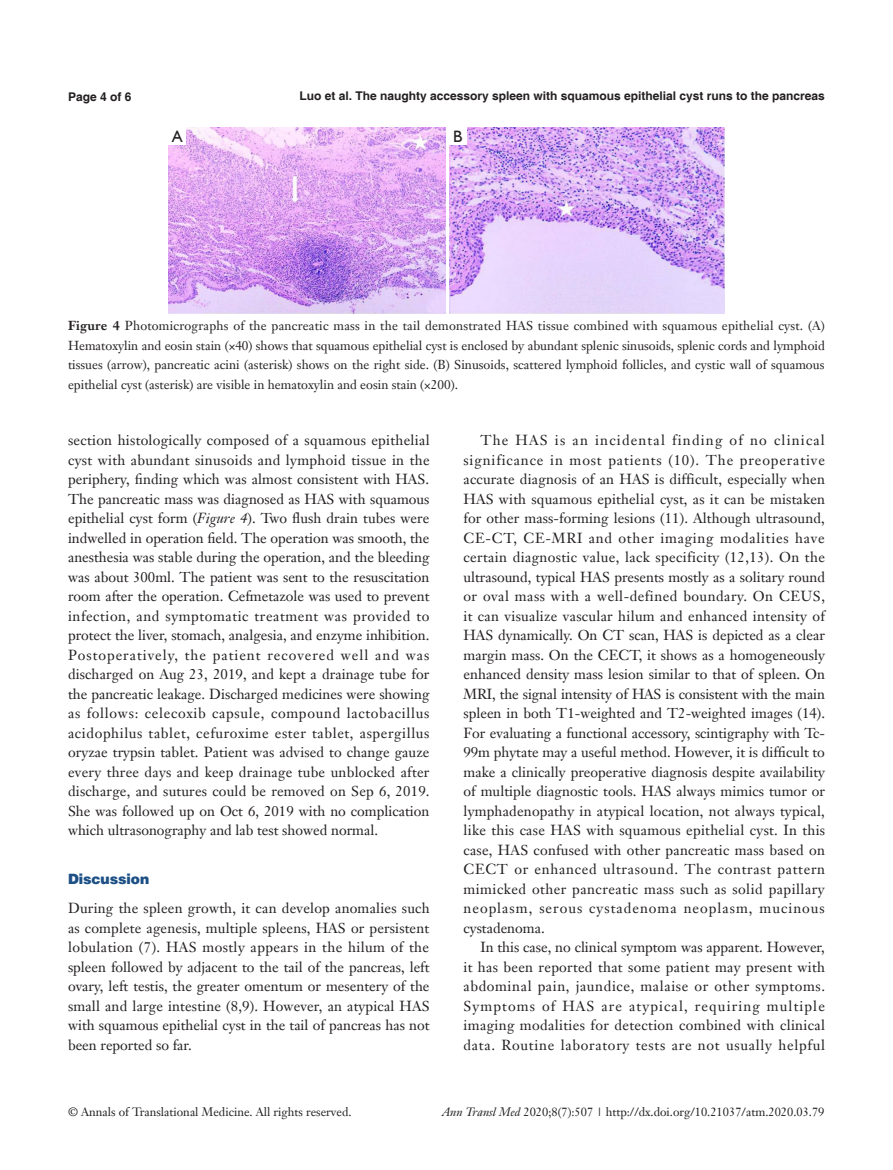
<style>
.page{position:relative;width:893px;height:1170px;background:#fff}
.page>*{position:absolute;margin:0;border:0;box-sizing:border-box;transform-origin:0 0}
.Cite{font:16.5px "Humanist 521 BT";color:#231f20}
.t1{font:14.25px/19.5px "Janson Text LT";color:#231f20;text-align:justify}
.t2{font:900 14.25px "Helvetica";color:#1c5085}
.四级标题粗斜{font:12.75px/19.5px "Janson Text LT";color:#231f20;text-align:justify}
.t3{font:12px "Janson Text LT";color:#231f20}
.t4{font:700 12px "Helvetica";color:#231f20}
.s1{font-weight:700}
.s2{font-style:italic}
</style>
<div class="page">
<img style="left:449px;top:128px;width:275px;height:185px">
<img style="left:169px;top:128px;width:276px;height:185px">
<div style="left:169px;top:128px;width:17px;height:17px;background:#fff"></div>
<div style="left:449px;top:128px;width:17px;height:17px;background:#fff"></div>
<p class="t4" style="left:68px;top:89px;width:65px">Page 4 of 6</p>
<p class="t4" style="left:299px;top:88px;width:527px">Luo et al. The naughty accessory spleen with squamous epithelial cyst runs to the pancreas</p>
<p class="Cite" style="left:172px;top:126px;width:12px">A</p>
<p class="Cite" style="left:453px;top:126px;width:11px">B</p>
<p class="四级标题粗斜" style="left:68px;top:316px;width:758px"><span class="s1">Figure 4</span> Photomicrographs of the pancreatic mass in the tail demonstrated HAS tissue combined with squamous epithelial cyst. (A)<br>Hematoxylin and eosin stain (×40) shows that squamous epithelial cyst is enclosed by abundant splenic sinusoids, splenic cords and lymphoid tissues (arrow), pancreatic acini (asterisk) shows on the right side. (B) Sinusoids, scattered lymphoid follicles, and cystic wall of squamous epithelial cyst (asterisk) are visible in hematoxylin and eosin stain (×200).</p>
<p class="t1" style="left:68px;top:430px;width:363px">section histologically composed of a squamous epithelial cyst with abundant sinusoids and lymphoid tissue in the periphery, finding which was almost consistent with HAS.<br>The pancreatic mass was diagnosed as HAS with squamous epithelial cyst form (<span class="s2">Figure 4</span>). Two flush drain tubes were indwelled in operation field. The operation was smooth, the anesthesia was stable during the operation, and the bleeding was about 300ml. The patient was sent to the resuscitation room after the operation. Cefmetazole was used to prevent infection, and symptomatic treatment was provided to protect the liver, stomach, analgesia, and enzyme inhibition.<br>Postoperatively, the patient recovered well and was discharged on Aug 23, 2019, and kept a drainage tube for the pancreatic leakage. Discharged medicines were showing as follows: celecoxib capsule, compound lactobacillus acidophilus tablet, cefuroxime ester tablet, aspergillus oryzae trypsin tablet. Patient was advised to change gauze every three days and keep drainage tube unblocked after discharge, and sutures could be removed on Sep 6, 2019.<br>She was followed up on Oct 6, 2019 with no complication which ultrasonography and lab test showed normal.</p>
<p class="t2" style="left:68px;top:869px;width:83px">Discussion</p>
<p class="t1" style="left:68px;top:898px;width:363px">During the spleen growth, it can develop anomalies such as complete agenesis, multiple spleens, HAS or persistent lobulation (7). HAS mostly appears in the hilum of the spleen followed by adjacent to the tail of the pancreas, left ovary, left testis, the greater omentum or mesentery of the small and large intestine (8,9). However, an atypical HAS with squamous epithelial cyst in the tail of pancreas has not been reported so far.</p>
<p class="t1" style="left:463px;top:430px;width:363px;text-indent:17px">The HAS is an incidental finding of no clinical significance in most patients (10). The preoperative accurate diagnosis of an HAS is difficult, especially when HAS with squamous epithelial cyst, as it can be mistaken for other mass-forming lesions (11). Although ultrasound, CE-CT, CE-MRI and other imaging modalities have certain diagnostic value, lack specificity (12,13). On the ultrasound, typical HAS presents mostly as a solitary round or oval mass with a well-defined boundary. On CEUS, it can visualize vascular hilum and enhanced intensity of HAS dynamically. On CT scan, HAS is depicted as a clear margin mass. On the CECT, it shows as a homogeneously enhanced density mass lesion similar to that of spleen. On MRI, the signal intensity of HAS is consistent with the main spleen in both T1-weighted and T2-weighted images (14).<br>For evaluating a functional accessory, scintigraphy with Tc-99m phytate may a useful method. However, it is difficult to make a clinically preoperative diagnosis despite availability of multiple diagnostic tools. HAS always mimics tumor or lymphadenopathy in atypical location, not always typical, like this case HAS with squamous epithelial cyst. In this case, HAS confused with other pancreatic mass based on CECT or enhanced ultrasound. The contrast pattern mimicked other pancreatic mass such as solid papillary neoplasm, serous cystadenoma neoplasm, mucinous cystadenoma.</p>
<p class="t1" style="left:463px;top:937px;width:363px;text-indent:17px">In this case, no clinical symptom was apparent. However, it has been reported that some patient may present with abdominal pain, jaundice, malaise or other symptoms.<br>Symptoms of HAS are atypical, requiring multiple imaging modalities for detection combined with clinical data. Routine laboratory tests are not usually helpful</p>
<p class="t3" style="left:68px;top:1104px;width:285px">© Annals of Translational Medicine. All rights reserved.</p>
<p class="t3" style="left:442px;top:1104px;width:384px"><span class="s2">Ann Transl Med</span> 2020;8(7):507 | http://dx.doi.org/10.21037/atm.2020.03.79</p>
</div>
